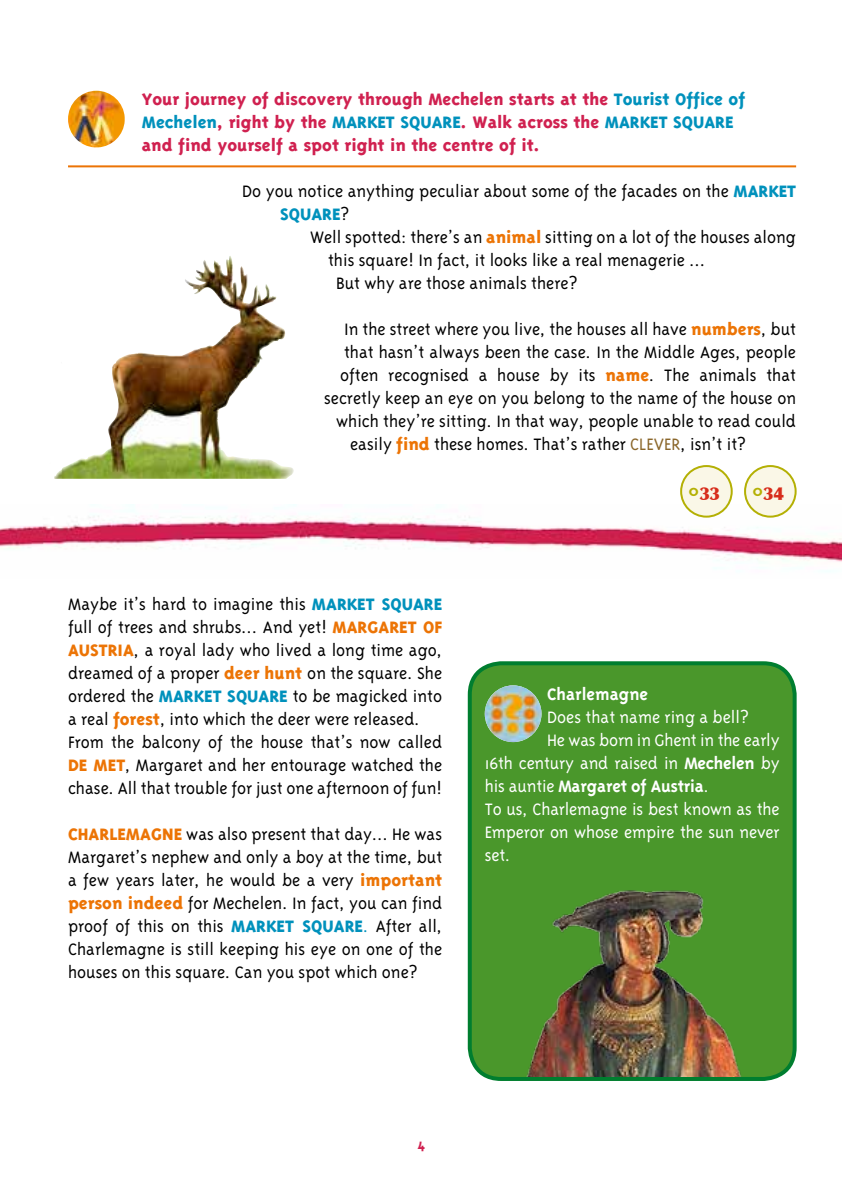
<style>
.page{position:relative;width:842px;height:1191px;background:#fff}
.page>*{position:absolute;margin:0;border:0;box-sizing:border-box;transform-origin:0 0}
.t1{font:300 19px/23px "Triplex";color:#000}
.t2{font:800 19px/23px "Triplex";color:#d02150}
.t3{font:300 19px "Triplex";letter-spacing:-.01em;color:#fff}
.t4{font:700 19px "Triplex";letter-spacing:-.01em;color:#fff}
.t5{font:900 18px "Optima";color:#d72c1b}
.t6{font:700 16px "Triplex";color:#d02150}
.s1{color:#0091bc}
.s2{font-weight:800;color:#0091bc}
.s3{font-weight:800;color:#ec7405}
.s4{color:#8b672b}
.s5{font-size:28px;color:#b4b004}
.s6{font-weight:700}
.s7{font-weight:300}
</style>
<div class="page">
<div style="left:470px;top:663px;width:325px;height:416px;background:#4a972b;border-radius:31px"></div>
<div style="left:468px;top:661px;width:329px;height:420px;border:4px solid #007e2f;border-radius:31px"></div>
<img style="left:0;top:504px;width:842px;height:68px">
<div style="left:681px;top:466px;width:51px;height:50px;background:#faf7e7;border-radius:50%"></div>
<div style="left:680px;top:465px;width:53px;height:52px;border:2px solid #b4b004;border-radius:50%"></div>
<div style="left:745px;top:466px;width:51px;height:50px;background:#faf7e7;border-radius:50%"></div>
<div style="left:744px;top:465px;width:53px;height:52px;border:2px solid #b4b004;border-radius:50%"></div>
<hr style="left:68px;top:165px;width:728px;height:2px;background:#ec7405">
<img style="left:68px;top:91px;width:57px;height:56px;border-radius:27px">
<img style="left:54px;top:256px;width:240px;height:223px">
<img style="left:485px;top:685px;width:56px;height:57px;border-radius:27px">
<img style="left:527px;top:890px;width:214px;height:186px">
<p class="t2" style="left:142px;top:88px;width:605px">Your journey of discovery through Mechelen starts at the <span class="s1">Tourist Office of<br>Mechelen</span>, right by the <span class="s1">MARKET SQUARE</span>. Walk across the <span class="s1">MARKET SQUARE </span>and find yourself a spot right in the centre of it.</p>
<p class="t1" style="left:280px;top:180px;width:518px;text-indent:-38px">Do you notice anything peculiar about some of the facades on the <span class="s2">MARKET<br>SQUARE</span>?</p>
<p class="t1" style="left:310px;top:226px;width:488px">Well spotted: there’s an <span class="s3">animal</span> sitting on a lot of the houses along</p>
<p class="t1" style="left:328px;top:249px;width:379px">this square! In fact, it looks like a real menagerie …</p>
<p class="t1" style="left:336px;top:272px;width:243px">But why are those animals there?</p>
<p class="t1" style="left:344px;top:318px;width:453px">In the street where you live, the houses all have <span class="s3">numbers</span>, but</p>
<p class="t1" style="left:344px;top:341px;width:454px">that hasn’t always been the case. In the Middle Ages, people</p>
<p class="t1" style="left:340px;top:364px;width:457px">often recognised a house by its <span class="s3">name</span>. The animals that</p>
<p class="t1" style="left:324px;top:387px;width:474px">secretly keep an eye on you belong to the name of the house on</p>
<p class="t1" style="left:336px;top:410px;width:462px">which they’re sitting. In that way, people unable to read could</p>
<p class="t1" style="left:350px;top:433px;width:397px">easily <span class="s3">find</span> these homes. That’s rather <span class="s4">CLEVER</span>, isn’t it?</p>
<p class="t1" style="left:68px;top:592px;width:376px">Maybe it’s hard to imagine this <span class="s2">MARKET SQUARE </span>full of trees and shrubs... And yet! <span class="s3">MARGARET OF AUSTRIA</span>, a royal lady who lived a long time ago, dreamed of a proper <span class="s3">deer hunt</span> on the square. She ordered the <span class="s2">MARKET SQUARE</span> to be magicked into a real <span class="s3">forest</span>, into which the deer were released.<br>From the balcony of the house that’s now called <span class="s3">DE MET</span>, Margaret and her entourage watched the chase. All that trouble for just one afternoon of fun!</p>
<p class="t1" style="left:68px;top:822px;width:376px;text-align:justify"><span class="s3">CHARLEMAGNE</span> was also present that day... He was Margaret’s nephew and only a boy at the time, but a few years later, he would be a very <span class="s3">important person indeed</span> for Mechelen. In fact, you can find proof of this on this <span class="s2">MARKET SQUARE</span><span class="s1">.</span> After all, Charlemagne is still keeping his eye on one of the houses on this square. Can you spot which one?</p>
<p class="t5" style="left:688px;top:483px;width:98px"><span class="s5">°</span>33 <span class="s5">°</span>34</p>
<p class="t4" style="left:547px;top:683px;width:102px">Charlemagne</p>
<p class="t3" style="left:547px;top:706px;width:203px">Does that name ring a bell?</p>
<p class="t3" style="left:547px;top:729px;width:234px">He was born in Ghent in the early</p>
<p class="t3" style="left:485px;top:752px;width:296px">16th century and raised in <span class="s6">Mechelen</span> by</p>
<p class="t4" style="left:485px;top:775px;width:226px"><span class="s7">his auntie</span> Margaret of Austria<span class="s7">.</span></p>
<p class="t3" style="left:485px;top:798px;width:296px">To us, Charlemagne is best known as the</p>
<p class="t3" style="left:485px;top:821px;width:296px">Emperor on whose empire the sun never</p>
<p class="t3" style="left:485px;top:844px;width:27px">set.</p>
<p class="t6" style="left:417px;top:1134px;width:9px">4</p>
</div>
